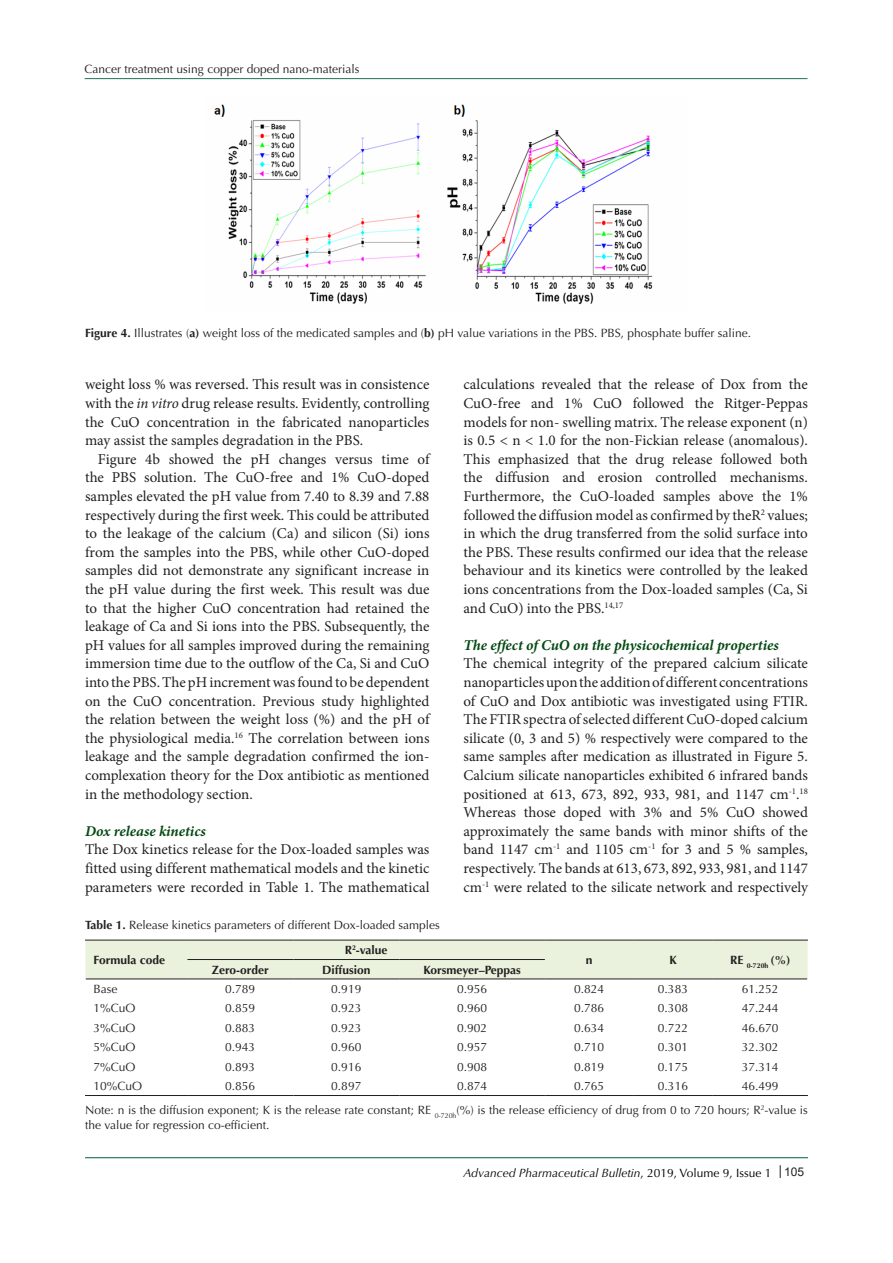
<style>
.page{position:relative;width:893px;height:1263px;background:#fff}
.page>*{position:absolute;margin:0;border:0;box-sizing:border-box;transform-origin:0 0}
.t1{font:15px/18.6px "Minion Pro";color:#231f20;text-align:justify}
.t2{font:italic 700 15px "Minion Pro";color:#054a13}
.t3{font:12px/15px "Optima LT Std";color:#231f20}
.t4{font:700 12px "Optima LT Std";color:#231f20}
.t5{font:italic 12px "Optima LT Std";color:#000}
.t6{font:700 7.05px "Optima LT Std";color:#231f20}
.s1{font-weight:700}
.s2{font-style:italic}
.s3{font-style:normal}
.s4{font-family:"Arial";font-style:normal;color:#231f20}
</style>
<div class="page">
<svg style="left:780px;top:1165px;width:1px;height:13px"></svg>
<hr style="left:85px;top:1157px;width:723px;height:1px;background:#1e7252">
<hr style="left:85px;top:78px;width:722px;height:1px;background:#1e7252">
<img style="left:214px;top:104px;width:439px;height:201px">
<div style="left:85px;top:941px;width:722px;height:38px;background:#eaf1dd"></div>
<hr style="left:85px;top:940px;width:102px;height:1px;background:#231f20">
<hr style="left:187px;top:940px;width:106px;height:1px;background:#231f20">
<hr style="left:293px;top:940px;width:106px;height:1px;background:#231f20">
<hr style="left:399px;top:940px;width:146px;height:1px;background:#231f20">
<hr style="left:545px;top:940px;width:88px;height:1px;background:#231f20">
<hr style="left:633px;top:940px;width:80px;height:1px;background:#231f20">
<hr style="left:713px;top:940px;width:95px;height:1px;background:#231f20">
<hr style="left:187px;top:959px;width:106px;height:1px;background:#231f20">
<hr style="left:293px;top:959px;width:106px;height:1px;background:#231f20">
<hr style="left:399px;top:959px;width:146px;height:1px;background:#231f20">
<hr style="left:86px;top:978px;width:101px;height:1px;background:#231f20">
<hr style="left:187px;top:978px;width:106px;height:1px;background:#231f20">
<hr style="left:293px;top:978px;width:106px;height:1px;background:#231f20">
<hr style="left:399px;top:978px;width:146px;height:1px;background:#231f20">
<hr style="left:545px;top:978px;width:88px;height:1px;background:#231f20">
<hr style="left:633px;top:978px;width:80px;height:1px;background:#231f20">
<hr style="left:713px;top:978px;width:94px;height:1px;background:#231f20">
<hr style="left:85px;top:1095px;width:102px;height:1px;background:#231f20">
<hr style="left:187px;top:1095px;width:106px;height:1px;background:#231f20">
<hr style="left:293px;top:1095px;width:106px;height:1px;background:#231f20">
<hr style="left:399px;top:1095px;width:146px;height:1px;background:#231f20">
<hr style="left:545px;top:1095px;width:88px;height:1px;background:#231f20">
<hr style="left:633px;top:1095px;width:80px;height:1px;background:#231f20">
<hr style="left:713px;top:1095px;width:95px;height:1px;background:#231f20">
<p class="t3" style="left:85px;top:61px;width:276px">Cancer treatment using copper doped nano-materials</p>
<p class="t3" style="left:85px;top:326px;width:667px"><span class="s1">Figure 4.</span> Illustrates (<span class="s1">a)</span> weight loss of the medicated samples and (<span class="s1">b)</span> pH value variations in the PBS. PBS, phosphate buffer saline.</p>
<p class="t1" style="left:85px;top:375px;width:346px">weight loss % was reversed. This result was in consistence with the <span class="s2">in vitro</span> drug release results. Evidently, controlling the CuO concentration in the fabricated nanoparticles may assist the samples degradation in the PBS.</p>
<p class="t1" style="left:85px;top:450px;width:346px;text-indent:13px">Figure 4b showed the pH changes versus time of the PBS solution. The CuO-free and 1% CuO-doped samples elevated the pH value from 7.40 to 8.39 and 7.88 respectively during the first week. This could be attributed to the leakage of the calcium (Ca) and silicon (Si) ions from the samples into the PBS, while other CuO-doped samples did not demonstrate any significant increase in the pH value during the first week. This result was due to that the higher CuO concentration had retained the leakage of Ca and Si ions into the PBS. Subsequently, the pH values for all samples improved during the remaining immersion time due to the outflow of the Ca, Si and CuO into the PBS. The pH increment was found to be dependent on the CuO concentration. Previous study highlighted the relation between the weight loss (%) and the pH of the physiological media.<sup>16</sup> The correlation between ions leakage and the sample degradation confirmed the ion&shy;complexation theory for the Dox antibiotic as mentioned in the methodology section.</p>
<p class="t2" style="left:85px;top:820px;width:122px">Dox release kinetics</p>
<p class="t1" style="left:85px;top:840px;width:346px">The Dox kinetics release for the Dox-loaded samples was fitted using different mathematical models and the kinetic parameters were recorded in Table 1. The mathematical</p>
<p class="t1" style="left:463px;top:375px;width:346px">calculations revealed that the release of Dox from the CuO-free and 1% CuO followed the Ritger-Peppas models for non- swelling matrix. The release exponent (n) is 0.5 &lt; n &lt; 1.0 for the non-Fickian release (anomalous).<br>This emphasized that the drug release followed both the diffusion and erosion controlled mechanisms.<br>Furthermore, the CuO-loaded samples above the 1% followed the diffusion model as confirmed by theR<sup>2</sup> values; in which the drug transferred from the solid surface into the PBS. These results confirmed our idea that the release behaviour and its kinetics were controlled by the leaked ions concentrations from the Dox-loaded samples (Ca, Si and CuO) into the PBS.<sup>14,17</sup></p>
<p class="t2" style="left:463px;top:634px;width:317px">The effect of CuO on the physicochemical properties</p>
<p class="t1" style="left:463px;top:654px;width:346px">The chemical integrity of the prepared calcium silicate nanoparticles upon the addition of different concentrations of CuO and Dox antibiotic was investigated using FTIR.<br>The FTIR spectra of selected different CuO-doped calcium silicate (0, 3 and 5) % respectively were compared to the same samples after medication as illustrated in Figure 5.<br>Calcium silicate nanoparticles exhibited 6 infrared bands positioned at 613, 673, 892, 933, 981, and 1147 cm<sup>-1</sup>.<sup>18<br></sup>Whereas those doped with 3% and 5% CuO showed approximately the same bands with minor shifts of the band 1147 cm<sup>-1</sup> and 1105 cm<sup>-1</sup> for 3 and 5 % samples, respectively. The bands at 613, 673, 892, 933, 981, and 1147 cm<sup>-1</sup> were related to the silicate network and respectively</p>
<p class="t3" style="left:85px;top:918px;width:356px"><span class="s1">Table 1.</span> Release kinetics parameters of different Dox-loaded samples</p>
<p class="t4" style="left:94px;top:953px;width:73px">Formula code</p>
<p class="t4" style="left:345px;top:943px;width:44px">R<sup>2</sup>-value</p>
<p class="t4" style="left:212px;top:962px;width:58px">Zero-order</p>
<p class="t4" style="left:322px;top:962px;width:50px">Diffusion</p>
<p class="t4" style="left:423px;top:962px;width:99px">Korsmeyer–Peppas</p>
<p class="t4" style="left:586px;top:953px;width:8px">n</p>
<p class="t4" style="left:669px;top:953px;width:9px">K</p>
<p class="t6" style="left:730px;top:961px;width:62px"><sup>RE</sup> 0-720h <sup>(%)</sup></p>
<p class="t3" style="left:94px;top:982px;width:25px">Base</p>
<p class="t3" style="left:225px;top:982px;width:32px">0.789</p>
<p class="t3" style="left:331px;top:982px;width:32px">0.919</p>
<p class="t3" style="left:457px;top:982px;width:32px">0.956</p>
<p class="t3" style="left:574px;top:982px;width:32px">0.824</p>
<p class="t3" style="left:658px;top:982px;width:32px">0.383</p>
<p class="t3" style="left:742px;top:982px;width:38px">61.252</p>
<p class="t3" style="left:94px;top:1001px;width:44px">1%CuO</p>
<p class="t3" style="left:225px;top:1001px;width:32px">0.859</p>
<p class="t3" style="left:331px;top:1001px;width:32px">0.923</p>
<p class="t3" style="left:457px;top:1001px;width:32px">0.960</p>
<p class="t3" style="left:574px;top:1001px;width:32px">0.786</p>
<p class="t3" style="left:658px;top:1001px;width:32px">0.308</p>
<p class="t3" style="left:742px;top:1001px;width:38px">47.244</p>
<p class="t3" style="left:94px;top:1020px;width:44px">3%CuO</p>
<p class="t3" style="left:225px;top:1020px;width:32px">0.883</p>
<p class="t3" style="left:331px;top:1020px;width:32px">0.923</p>
<p class="t3" style="left:457px;top:1020px;width:32px">0.902</p>
<p class="t3" style="left:574px;top:1020px;width:32px">0.634</p>
<p class="t3" style="left:658px;top:1020px;width:32px">0.722</p>
<p class="t3" style="left:742px;top:1020px;width:38px">46.670</p>
<p class="t3" style="left:94px;top:1040px;width:44px">5%CuO</p>
<p class="t3" style="left:225px;top:1040px;width:32px">0.943</p>
<p class="t3" style="left:331px;top:1040px;width:32px">0.960</p>
<p class="t3" style="left:457px;top:1040px;width:32px">0.957</p>
<p class="t3" style="left:574px;top:1040px;width:32px">0.710</p>
<p class="t3" style="left:658px;top:1040px;width:32px">0.301</p>
<p class="t3" style="left:742px;top:1040px;width:38px">32.302</p>
<p class="t3" style="left:94px;top:1059px;width:44px">7%CuO</p>
<p class="t3" style="left:225px;top:1059px;width:32px">0.893</p>
<p class="t3" style="left:331px;top:1059px;width:32px">0.916</p>
<p class="t3" style="left:457px;top:1059px;width:32px">0.908</p>
<p class="t3" style="left:574px;top:1059px;width:32px">0.819</p>
<p class="t3" style="left:658px;top:1059px;width:32px">0.175</p>
<p class="t3" style="left:742px;top:1059px;width:38px">37.314</p>
<p class="t3" style="left:94px;top:1079px;width:50px">10%CuO</p>
<p class="t3" style="left:225px;top:1079px;width:32px">0.856</p>
<p class="t3" style="left:331px;top:1079px;width:32px">0.897</p>
<p class="t3" style="left:457px;top:1079px;width:32px">0.874</p>
<p class="t3" style="left:574px;top:1079px;width:32px">0.765</p>
<p class="t3" style="left:658px;top:1079px;width:32px">0.316</p>
<p class="t3" style="left:742px;top:1079px;width:38px">46.499</p>
<p class="t3" style="left:85px;top:1102px;width:724px">Note: n is the diffusion exponent; K is the release rate constant; RE <sub>0-720h</sub>(%) is the release efficiency of drug from 0 to 720 hours; R<sup>2</sup>-value is the value for regression co-efficient.</p>
<p class="t5" style="left:463px;top:1165px;width:342px">Advanced Pharmaceutical Bulletin<span class="s3">, 2019, Volume 9, Issue 1</span> <span class="s4">105</span></p>
</div>
